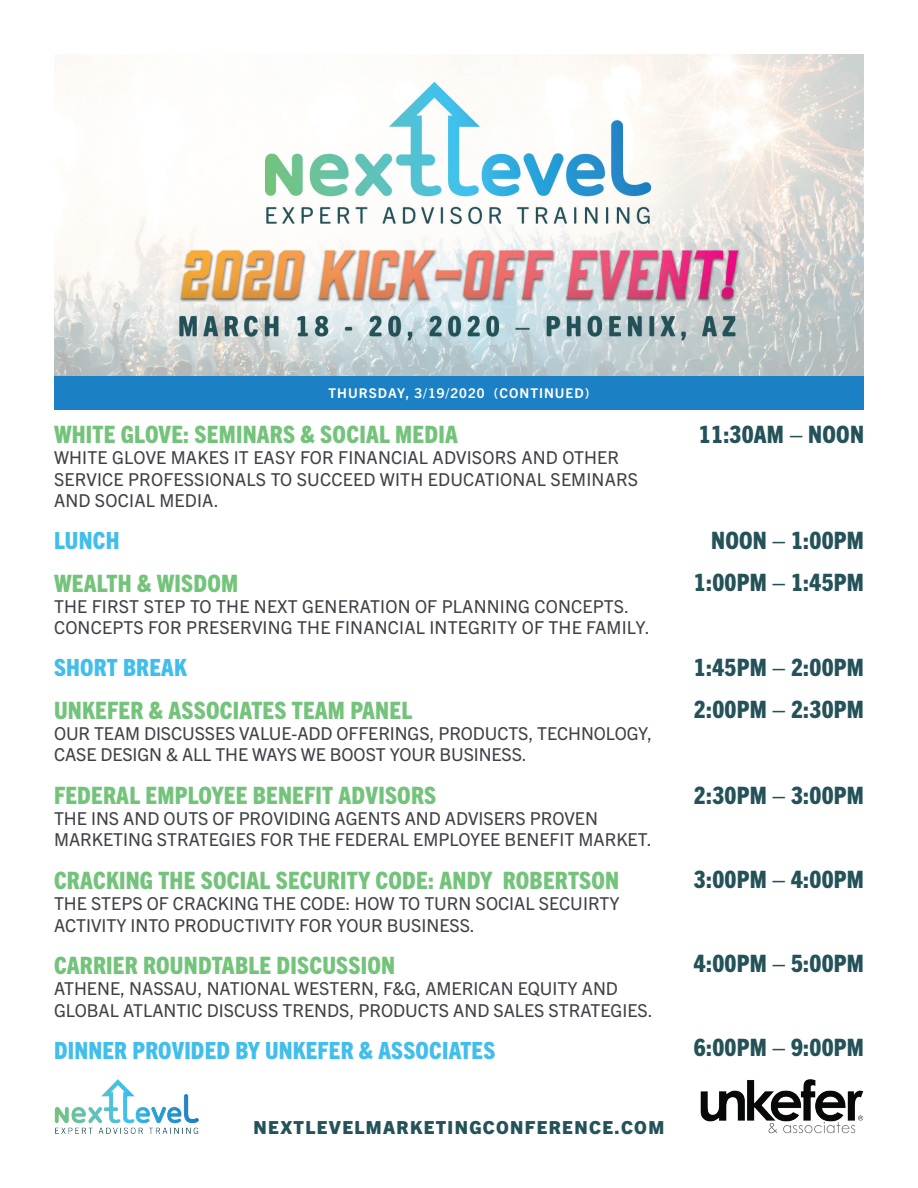
<style>
.page{position:relative;width:918px;height:1188px;background:#fff}
.page>*{position:absolute;margin:0;border:0;box-sizing:border-box;transform-origin:0 0}
.t1{font:800 condensed 24px "Trade Gothic Next LT Pro";letter-spacing:.01em;color:#74c37b}
.t2{font:800 condensed 24px/42.3px "Trade Gothic Next LT Pro";letter-spacing:.01em;color:#245258;text-align:right}
.t3{font:800 condensed 23.7px "Trade Gothic Next LT Pro";letter-spacing:.01em;color:#41beeb}
.t4{font:800 18px "Trade Gothic Next LT Pro";letter-spacing:.075em;color:#245258}
.t5{font:17.85px/21.5px "Trade Gothic Next LT Pro";color:#424149}
.t6{font:700 13.5px "Trade Gothic Next LT Pro";letter-spacing:.075em;color:#fff}
</style>
<div class="page">
<img style="left:54px;top:1080px;width:145px;height:54px">
<img style="left:700px;top:1079px;width:164px;height:55px">
<img style="left:54px;top:54px;width:810px;height:322px">
<div style="left:54px;top:376px;width:810px;height:34px;background:#1b80c4"></div>
<p class="t6" style="left:329px;top:384px;width:262px">THURSDAY, 3/19/2020 (CONTINUED)</p>
<h1 class="t1" style="left:54px;top:418px;width:405px">WHITE GLOVE: SEMINARS &amp; SOCIAL MEDIA</h1>
<p class="t5" style="left:54px;top:446px;width:586px">WHITE GLOVE MAKES IT EASY FOR FINANCIAL ADVISORS AND OTHER<br>SERVICE PROFESSIONALS TO SUCCEED WITH EDUCATIONAL SEMINARS<br>AND SOCIAL MEDIA.</p>
<h2 class="t3" style="left:54px;top:524px;width:67px">LUNCH</h2>
<h1 class="t1" style="left:54px;top:566px;width:186px">WEALTH &amp; WISDOM</h1>
<p class="t5" style="left:54px;top:595px;width:597px">THE FIRST STEP TO THE NEXT GENERATION OF PLANNING CONCEPTS.<br>CONCEPTS FOR PRESERVING THE FINANCIAL INTEGRITY OF THE FAMILY.</p>
<h2 class="t3" style="left:54px;top:652px;width:134px">SHORT BREAK</h2>
<h1 class="t1" style="left:54px;top:694px;width:360px">UNKEFER &amp; ASSOCIATES TEAM PANEL</h1>
<p class="t5" style="left:54px;top:722px;width:600px">OUR TEAM DISCUSSES VALUE-ADD OFFERINGS, PRODUCTS, TECHNOLOGY,<br>CASE DESIGN &amp; ALL THE WAYS WE BOOST YOUR BUSINESS.</p>
<h1 class="t1" style="left:54px;top:779px;width:384px">FEDERAL EMPLOYEE BENEFIT ADVISORS</h1>
<p class="t5" style="left:54px;top:807px;width:599px">THE INS AND OUTS OF PROVIDING AGENTS AND ADVISERS PROVEN<br>MARKETING STRATEGIES FOR THE FEDERAL EMPLOYEE BENEFIT MARKET.</p>
<h1 class="t1" style="left:54px;top:864px;width:567px">CRACKING THE SOCIAL SECURITY CODE: ANDY ROBERTSON</h1>
<p class="t5" style="left:54px;top:892px;width:567px">THE STEPS OF CRACKING THE CODE: HOW TO TURN SOCIAL SECUIRTY<br>ACTIVITY INTO PRODUCTIVITY FOR YOUR BUSINESS.</p>
<h1 class="t1" style="left:54px;top:949px;width:343px">CARRIER ROUNDTABLE DISCUSSION</h1>
<p class="t5" style="left:54px;top:977px;width:600px">ATHENE, NASSAU, NATIONAL WESTERN, F&amp;G, AMERICAN EQUITY AND<br>GLOBAL ATLANTIC DISCUSS TRENDS, PRODUCTS AND SALES STRATEGIES.</p>
<h2 class="t3" style="left:54px;top:1034px;width:443px">DINNER PROVIDED BY UNKEFER &amp; ASSOCIATES</h2>
<p class="t4" style="left:254px;top:1115px;width:412px">NEXTLEVELMARKETINGCONFERENCE.COM</p>
<h1 class="t2" style="left:699px;top:412px;width:167px">11:30AM – NOON</h1>
<h1 class="t2" style="left:694px;top:517px;width:172px">NOON – 1:00PM<br>1:00PM – 1:45PM</h1>
<h1 class="t2" style="left:694px;top:645px;width:172px;text-align:left">1:45PM – 2:00PM<br>2:00PM – 2:30PM</h1>
<h1 class="t2" style="left:694px;top:773px;width:172px">2:30PM – 3:00PM</h1>
<h1 class="t2" style="left:694px;top:857px;width:172px">3:00PM – 4:00PM</h1>
<h1 class="t2" style="left:694px;top:941px;width:172px">4:00PM – 5:00PM</h1>
<h1 class="t2" style="left:694px;top:1024px;width:172px">6:00PM – 9:00PM</h1>
</div>
